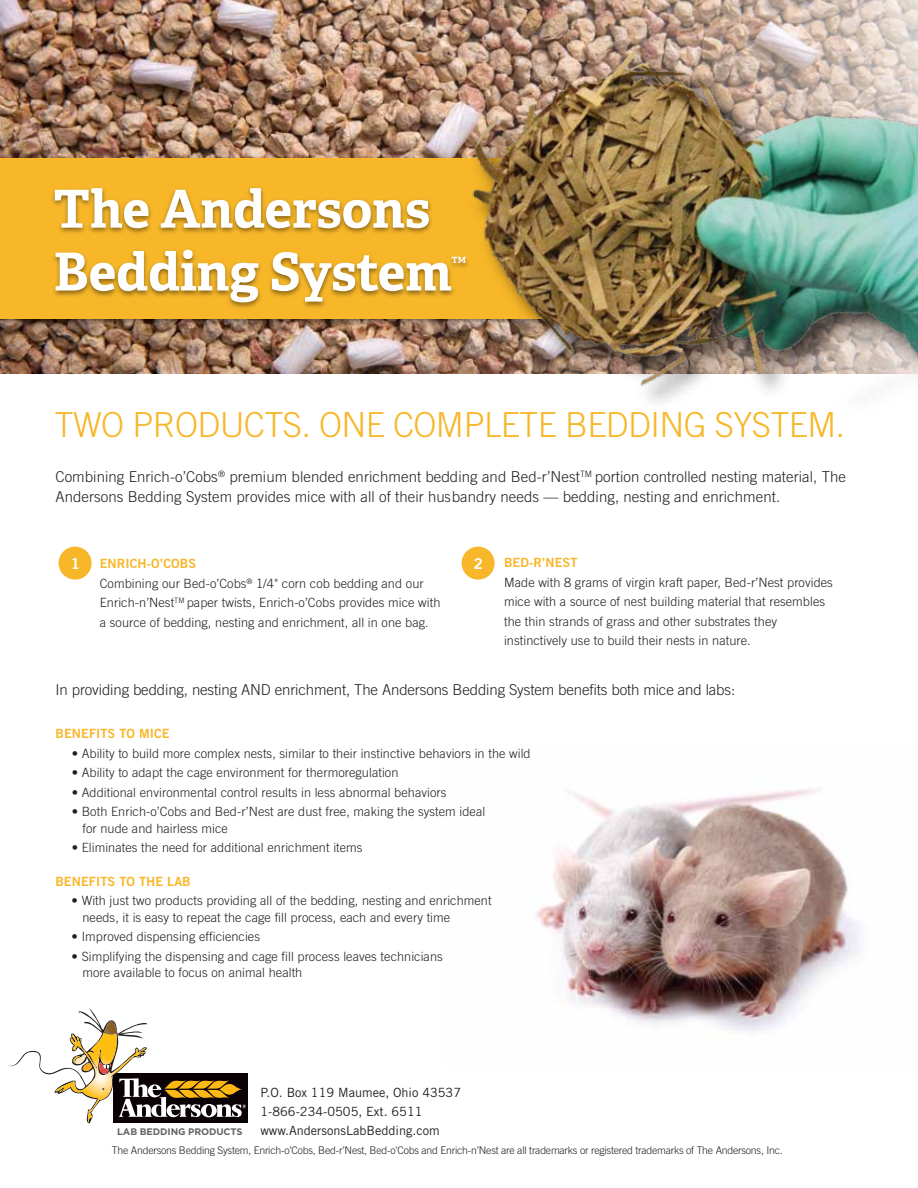
<style>
.page{position:relative;width:918px;height:1188px;background:#fff}
.page>*{position:absolute;margin:0;border:0;box-sizing:border-box;transform-origin:0 0}
.t1{font:700 52.35px/62.8px "Adelle";color:#fff}
.t2{font:300 34.5px "Trade Gothic LT Std";letter-spacing:-.02em;color:#f7b729}
.t3{font:300 15px/19.5px "Trade Gothic LT Std";letter-spacing:.005em;color:#231f20}
.t4{font:15px "Trade Gothic LT Std Bd 2";color:#fff}
.t5{font:300 12.75px/19.5px "Trade Gothic LT Std";letter-spacing:.005em;color:#231f20}
.t6{font:12.75px/19px "Trade Gothic LT Std";color:#231f20}
.t7{font:12.75px "Trade Gothic LT Std Bd 2";letter-spacing:.005em;color:#f7b729}
.t8{font:300 10.5px "Trade Gothic LT Std";letter-spacing:-.02em;color:#231f20}
.t9{font:700 9.45px "Gotham";letter-spacing:-.01em;color:rgb(35 31 32/.7)}
.t10{font:700 8.7px "Adelle";color:#fff}
</style>
<div class="page">
<img style="left:535px;top:788px;width:325px;height:244px">
<svg style="left:9px;top:1008px;width:237px;height:116px"></svg>
<img style="left:0;top:0;width:445px;height:373px">
<img style="left:0;top:154px;width:445px;height:174px">
<div style="left:0;top:158px;width:639px;height:161px;background:#f7b729"></div>
<img style="left:52px;top:187px;width:393px;height:121px">
<img style="left:445px;top:0;width:235px;height:552px">
<img style="left:457px;top:0;width:461px;height:393px">
<div style="left:59px;top:547px;width:33px;height:33px;background:#f7b729;border-radius:50%"></div>
<div style="left:462px;top:547px;width:33px;height:33px;background:#f7b729;border-radius:50%"></div>
<h1 class="t1" style="left:54px;top:176px;width:400px">The Andersons<br>Bedding System</h1>
<p class="t10" style="left:452px;top:254px;width:16px">TM</p>
<h2 class="t2" style="left:55px;top:405px;width:792px">TWO PRODUCTS. ONE COMPLETE BEDDING SYSTEM.</h2>
<p class="t3" style="left:55px;top:467px;width:792px">Combining Enrich-o’Cobs<sup>®</sup> premium blended enrichment bedding and Bed-r’Nest<sup>TM</sup> portion controlled nesting material, The<br>Andersons Bedding System provides mice with all of their husbandry needs — bedding, nesting and enrichment.</p>
<p class="t4" style="left:71px;top:554px;width:11px">1</p>
<p class="t4" style="left:474px;top:554px;width:11px">2</p>
<p class="t7" style="left:100px;top:556px;width:98px">ENRICH-O’COBS</p>
<p class="t5" style="left:100px;top:573px;width:342px">Combining our Bed-o’Cobs<sup>®</sup> 1/4" corn cob bedding and our<br>Enrich-n’Nest<sup>TM</sup> paper twists, Enrich-o’Cobs provides mice with a source of bedding, nesting and enrichment, all in one bag.</p>
<p class="t7" style="left:504px;top:555px;width:75px">BED-R’NEST</p>
<p class="t5" style="left:504px;top:572px;width:330px">Made with 8 grams of virgin kraft paper, Bed-r’Nest provides mice with a source of nest building material that resembles the thin strands of grass and other substrates they instinctively use to build their nests in nature.</p>
<p class="t3" style="left:55px;top:679px;width:681px">In providing bedding, nesting AND enrichment, The Andersons Bedding System benefits both mice and labs:</p>
<p class="t7" style="left:55px;top:726px;width:116px">BENEFITS TO MICE</p>
<p class="t5" style="left:72px;top:743px;width:460px">• Ability to build more complex nests, similar to their instinctive behaviors in the wild</p>
<p class="t5" style="left:72px;top:763px;width:328px">• Ability to adapt the cage environment for thermoregulation</p>
<p class="t5" style="left:72px;top:782px;width:376px">• Additional environmental control results in less abnormal behaviors</p>
<p class="t5" style="left:83px;top:803px;width:404px;line-height:16.5px;text-indent:-11px">• Both Enrich-o’Cobs and Bed-r’Nest are dust free, making the system ideal for nude and hairless mice</p>
<p class="t5" style="left:72px;top:838px;width:292px">• Eliminates the need for additional enrichment items</p>
<p class="t7" style="left:55px;top:873px;width:137px">BENEFITS TO THE LAB</p>
<p class="t5" style="left:82px;top:892px;width:411px;line-height:16.5px;text-indent:-11px">• With just two products providing all of the bedding, nesting and enrichment needs, it is easy to repeat the cage fill process, each and every time</p>
<p class="t5" style="left:72px;top:927px;width:190px">• Improved dispensing efficiencies</p>
<p class="t5" style="left:82px;top:948px;width:362px;line-height:16.5px;text-indent:-11px">• Simplifying the dispensing and cage fill process leaves technicians more available to focus on animal health</p>
<p class="t6" style="left:260px;top:1083px;width:202px">P.O. Box 119 Maumee, Ohio 43537<br>1-866-234-0505, Ext. 6511</p>
<p class="t9" style="left:117px;top:1126px;width:127px">LAB BEDDING PRODUCTS</p>
<p class="t6" style="left:260px;top:1121px;width:181px">www.AndersonsLabBedding.com</p>
<p class="t8" style="left:112px;top:1144px;width:672px">The Andersons Bedding System, Enrich-o’Cobs, Bed-r’Nest, Bed-o’Cobs and Enrich-n’Nest are all trademarks or registered trademarks of The Andersons, Inc.</p>
</div>
